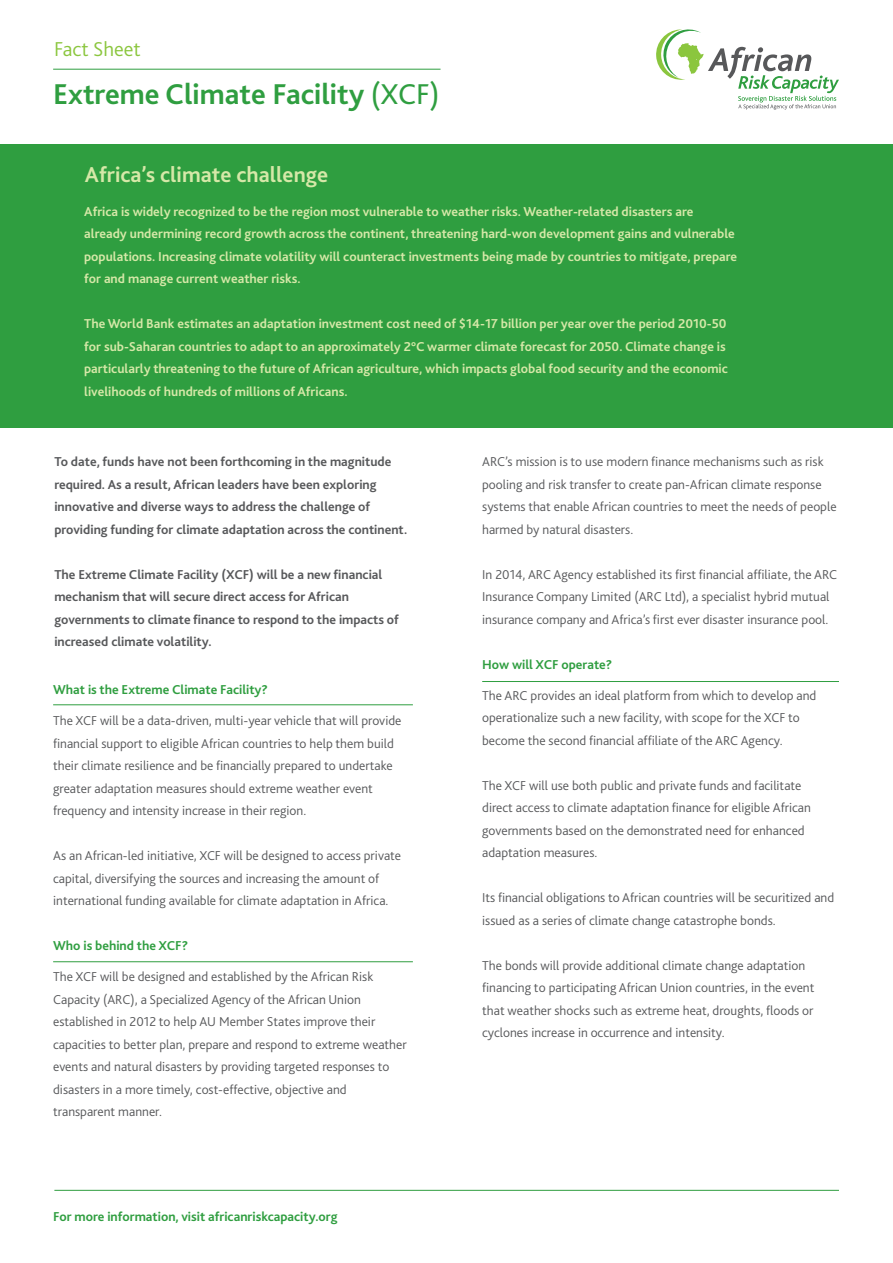
<style>
.page{position:relative;width:893px;height:1263px;background:#fff}
.page>*{position:absolute;margin:0;border:0;box-sizing:border-box;transform-origin:0 0}
.t1{font:700 30px "Bliss 2";color:#2f9e40}
.t2{font:700 22.5px "Bliss 2";color:#d6e8a8}
.t3{font:300 21px "Bliss 2";color:#8bc63e}
.t4{font:300 13.5px/22.5px "Bliss 2";color:#57585a}
.t5{font:700 13.5px/22.5px "Bliss 2";color:#d6e8a8}
.t6{font:700 13.5px/22.5px "Bliss 2";color:#57585a}
.t7{font:700 13.5px "Bliss 2";color:#2f9e40}
.s1{font-weight:400}
</style>
<div class="page">
<div style="left:0;top:144px;width:893px;height:283px;background:#2f9e40"></div>
<svg style="left:656px;top:29px;width:183px;height:81px"></svg>
<hr style="left:482px;top:681px;width:357px;height:1px;background:#2f9e40">
<hr style="left:53px;top:704px;width:360px;height:1px;background:#2f9e40">
<hr style="left:53px;top:69px;width:388px;height:1px;background:#2f9e40">
<hr style="left:53px;top:961px;width:360px;height:1px;background:#2f9e40">
<hr style="left:54px;top:1190px;width:785px;height:1px;background:#2f9e40">
<p class="t3" style="left:54px;top:36px;width:88px">Fact Sheet</p>
<p class="t1" style="left:53px;top:75px;width:388px">Extreme Climate Facility <span class="s1">(XCF)</span></p>
<p class="t2" style="left:85px;top:160px;width:245px">Africa’s climate challenge</p>
<p class="t5" style="left:84px;top:200px;width:654px">Africa is widely recognized to be the region most vulnerable to weather risks. Weather-related disasters are already undermining record growth across the continent, threatening hard-won development gains and vulnerable populations. Increasing climate volatility will counteract investments being made by countries to mitigate, prepare for and manage current weather risks.</p>
<p class="t5" style="left:84px;top:312px;width:645px">The World Bank estimates an adaptation investment cost need of $14-17 billion per year over the period 2010-50 for sub-Saharan countries to adapt to an approximately 2°C warmer climate forecast for 2050. Climate change is particularly threatening to the future of African agriculture, which impacts global food security and the economic livelihoods of hundreds of millions of Africans.</p>
<p class="t6" style="left:54px;top:450px;width:354px">To date, funds have not been forthcoming in the magnitude required. As a result, African leaders have been exploring innovative and diverse ways to address the challenge of providing funding for climate adaptation across the continent.</p>
<p class="t6" style="left:54px;top:563px;width:346px">The Extreme Climate Facility (XCF) will be a new financial mechanism that will secure direct access for African governments to climate finance to respond to the impacts of increased climate volatility.</p>
<p class="t7" style="left:53px;top:681px;width:216px">What is the Extreme Climate Facility?</p>
<p class="t4" style="left:53px;top:709px;width:350px">The XCF will be a data-driven, multi-year vehicle that will provide financial support to eligible African countries to help them build their climate resilience and be financially prepared to undertake greater adaptation measures should extreme weather event frequency and intensity increase in their region.</p>
<p class="t4" style="left:53px;top:844px;width:350px">As an African-led initiative, XCF will be designed to access private capital, diversifying the sources and increasing the amount of international funding available for climate adaptation in Africa.</p>
<p class="t7" style="left:53px;top:937px;width:137px">Who is behind the XCF?</p>
<p class="t4" style="left:53px;top:965px;width:355px">The XCF will be designed and established by the African Risk Capacity (ARC), a Specialized Agency of the African Union established in 2012 to help AU Member States improve their capacities to better plan, prepare and respond to extreme weather events and natural disasters by providing targeted responses to disasters in a more timely, cost-effective, objective and transparent manner.</p>
<p class="t7" style="left:53px;top:1208px;width:286px">For more information, visit africanriskcapacity.org</p>
<p class="t4" style="left:482px;top:450px;width:356px">ARC’s mission is to use modern finance mechanisms such as risk pooling and risk transfer to create pan-African climate response systems that enable African countries to meet the needs of people harmed by natural disasters.</p>
<p class="t4" style="left:482px;top:563px;width:356px">In 2014, ARC Agency established its first financial affiliate, the ARC<br>Insurance Company Limited (ARC Ltd), a specialist hybrid mutual insurance company and Africa’s first ever disaster insurance pool.</p>
<p class="t7" style="left:482px;top:656px;width:132px">How will XCF operate?</p>
<p class="t4" style="left:482px;top:684px;width:336px">The ARC provides an ideal platform from which to develop and operationalize such a new facility, with scope for the XCF to become the second financial affiliate of the ARC Agency.</p>
<p class="t4" style="left:482px;top:774px;width:330px">The XCF will use both public and private funds and facilitate direct access to climate adaptation finance for eligible African governments based on the demonstrated need for enhanced adaptation measures.</p>
<p class="t4" style="left:482px;top:886px;width:354px">Its financial obligations to African countries will be securitized and issued as a series of climate change catastrophe bonds.</p>
<p class="t4" style="left:482px;top:954px;width:334px">The bonds will provide additional climate change adaptation financing to participating African Union countries, in the event that weather shocks such as extreme heat, droughts, floods or cyclones increase in occurrence and intensity.</p>
</div>
